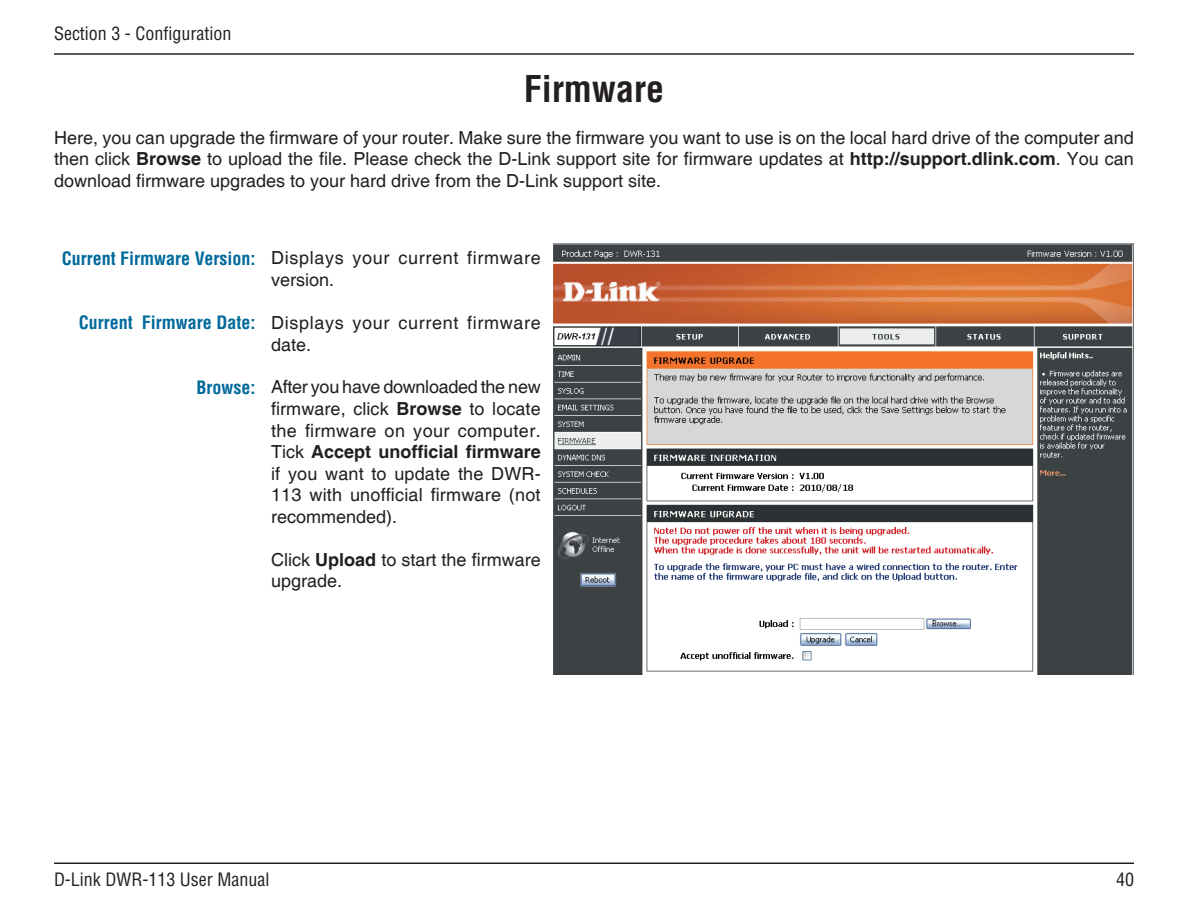
<style>
.page{position:relative;width:1188px;height:918px;background:#fff}
.page>*{position:absolute;margin:0;border:0;box-sizing:border-box;transform-origin:0 0}
.t1{font:700 condensed 36px "Helvetica";color:#231f20}
.t2{font:18px/21.6px "Helvetica";color:#231f20;text-align:justify}
.t3{font:18px/21.6px "Helvetica";letter-spacing:.035em;color:#231f20}
.t4{font:700 condensed 18px "Helvetica";color:#00699b}
.t5{font:condensed 18px "Helvetica";color:#231f20}
.s1{font-weight:700}
</style>
<div class="page">
<hr style="left:54px;top:53px;width:1080px;height:2px;background:#231f20">
<hr style="left:54px;top:862px;width:1080px;height:2px;background:#231f20">
<img style="left:554px;top:244px;width:580px;height:431px">
<p class="t5" style="left:54px;top:22px;width:179px">Section 3 - Configuration</p>
<h1 class="t1" style="left:524px;top:67px;width:142px">Firmware</h1>
<p class="t2" style="left:54px;top:127px;width:1081px">Here, you can upgrade the firmware of your router. Make sure the firmware you want to use is on the local hard drive of the computer and then click <span class="s1">Browse</span> to upload the file. Please check the D-Link support site for firmware updates at <span class="s1">http://support.dlink.com</span>. You can download firmware upgrades to your hard drive from the D-Link support site.</p>
<p class="t4" style="left:62px;top:247px;width:195px">Current Firmware Version:</p>
<p class="t4" style="left:79px;top:312px;width:178px">Current Firmware Date:</p>
<p class="t4" style="left:196px;top:376px;width:61px">Browse:</p>
<p class="t3" style="left:271px;top:248px;width:271px">Displays your current firmware version.</p>
<p class="t3" style="left:271px;top:312px;width:271px">Displays your current firmware date.</p>
<p class="t2" style="left:271px;top:377px;width:271px">After you have downloaded the new firmware, click <span class="s1">Browse</span> to locate the firmware on your computer.<br>Tick <span class="s1">Accept unofficial firmware </span>if you want to update the DWR-113 with unofficial firmware (not recommended).</p>
<p class="t2" style="left:271px;top:549px;width:271px">Click <span class="s1">Upload</span> to start the firmware upgrade.</p>
<p class="t5" style="left:54px;top:868px;width:217px">D-Link DWR-113 User Manual</p>
<p class="t5" style="left:1116px;top:868px;width:19px">40</p>
</div>
